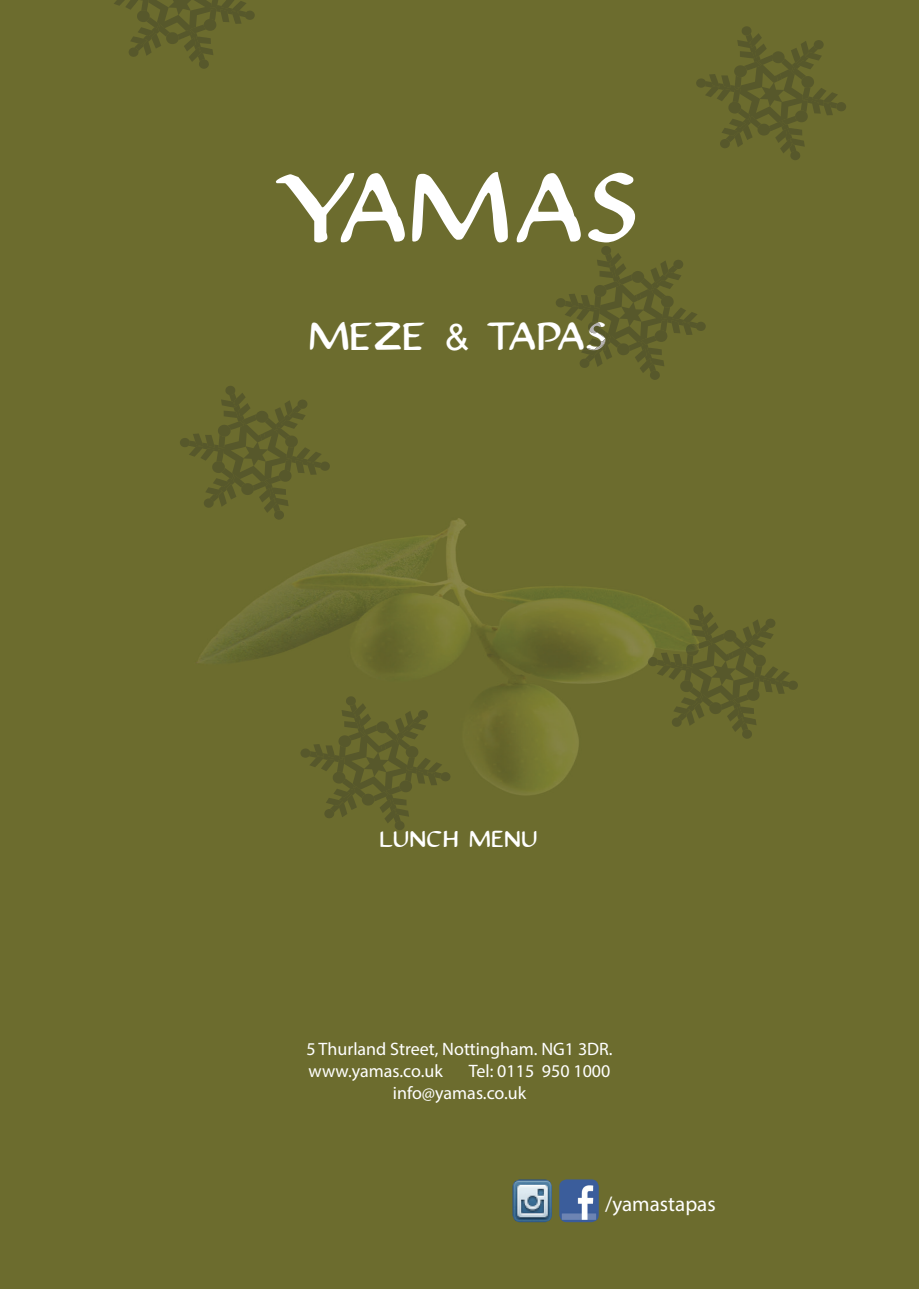
<style>
.page{position:relative;width:919px;height:1289px;background:#fff}
.page>*{position:absolute;margin:0;border:0;box-sizing:border-box;transform-origin:0 0}
.t1{font:90px "Justinian";color:#fff}
.t2{font:36px "Justinian";letter-spacing:-.04em;color:#fff}
.t3{font:21px "Myriad Pro";color:#fff}
.t4{font:21px "Justinian";color:#fff}
.t5{font:18px/21.6px "Myriad Pro";color:#fff}
.s1{font-family:"Arial"}
</style>
<div class="page">
<div style="left:0;top:0;width:918px;height:1288px;background:#6c6c2e"></div>
<img style="left:559px;top:1179px;width:39px;height:43px">
<img style="left:512px;top:1179px;width:40px;height:43px">
<img style="left:317px;top:462px;width:3px;height:6px">
<img style="left:307px;top:462px;width:10px;height:13px">
<svg style="left:320px;top:461px;width:10px;height:10px"></svg>
<img style="left:307px;top:451px;width:15px;height:11px">
<img style="left:307px;top:447px;width:3px;height:12px">
<svg style="left:180px;top:386px;width:127px;height:133px;background:#64652c"></svg>
<img style="left:179px;top:0;width:34px;height:32px">
<img style="left:179px;top:0;width:12px;height:15px">
<img style="left:192px;top:34px;width:13px;height:25px">
<img style="left:189px;top:47px;width:11px;height:15px">
<img style="left:184px;top:37px;width:12px;height:15px">
<svg style="left:199px;top:59px;width:10px;height:10px"></svg>
<img style="left:199px;top:47px;width:14px;height:8px">
<img style="left:196px;top:37px;width:15px;height:7px">
<img style="left:190px;top:25px;width:16px;height:9px">
<img style="left:179px;top:30px;width:13px;height:10px">
<svg style="left:204px;top:0;width:51px;height:31px;background:#61622c"></svg>
<svg style="left:114px;top:0;width:65px;height:57px;background:#63642c"></svg>
<svg style="left:555px;top:246px;width:150px;height:134px;background:#66662d"></svg>
<svg style="left:300px;top:696px;width:150px;height:134px;background:#65652d"></svg>
<img style="left:690px;top:642px;width:66px;height:59px">
<svg style="left:728px;top:652px;width:5px;height:7px"></svg>
<img style="left:711px;top:660px;width:25px;height:25px">
<img style="left:735px;top:703px;width:13px;height:26px">
<img style="left:731px;top:717px;width:12px;height:15px">
<img style="left:727px;top:707px;width:12px;height:14px">
<svg style="left:742px;top:729px;width:10px;height:9px"></svg>
<img style="left:742px;top:716px;width:14px;height:9px">
<img style="left:739px;top:706px;width:15px;height:8px">
<img style="left:733px;top:694px;width:16px;height:9px">
<img style="left:721px;top:700px;width:14px;height:10px">
<img style="left:772px;top:678px;width:15px;height:9px">
<img style="left:774px;top:681px;width:10px;height:13px">
<svg style="left:787px;top:680px;width:10px;height:10px"></svg>
<img style="left:774px;top:670px;width:15px;height:11px">
<img style="left:772px;top:666px;width:6px;height:12px">
<img style="left:743px;top:624px;width:26px;height:25px">
<img style="left:756px;top:631px;width:17px;height:8px">
<img style="left:749px;top:639px;width:16px;height:9px">
<svg style="left:765px;top:618px;width:10px;height:10px"></svg>
<img style="left:752px;top:619px;width:8px;height:16px">
<img style="left:742px;top:626px;width:10px;height:16px">
<img style="left:732px;top:636px;width:13px;height:14px">
<img style="left:744px;top:646px;width:14px;height:12px">
<img style="left:697px;top:614px;width:13px;height:26px">
<img style="left:702px;top:611px;width:11px;height:15px">
<img style="left:706px;top:622px;width:12px;height:14px">
<svg style="left:693px;top:605px;width:10px;height:9px"></svg>
<img style="left:689px;top:618px;width:14px;height:8px">
<img style="left:691px;top:629px;width:15px;height:8px">
<img style="left:695px;top:640px;width:17px;height:9px">
<img style="left:710px;top:633px;width:14px;height:10px">
<img style="left:671px;top:666px;width:15px;height:4px">
<img style="left:656px;top:666px;width:15px;height:10px">
<img style="left:668px;top:667px;width:14px;height:12px">
<img style="left:684px;top:667px;width:8px;height:13px">
<svg style="left:647px;top:644px;width:51px;height:22px"></svg>
<svg style="left:723px;top:630px;width:13px;height:11px"></svg>
<svg style="left:746px;top:654px;width:26px;height:46px"></svg>
<svg style="left:671px;top:680px;width:50px;height:47px;background:#62622c"></svg>
<img style="left:738px;top:64px;width:66px;height:59px">
<svg style="left:776px;top:73px;width:5px;height:8px"></svg>
<img style="left:759px;top:82px;width:25px;height:25px">
<img style="left:783px;top:125px;width:13px;height:26px">
<img style="left:780px;top:139px;width:11px;height:14px">
<img style="left:775px;top:129px;width:12px;height:14px">
<svg style="left:790px;top:151px;width:10px;height:9px"></svg>
<img style="left:790px;top:138px;width:14px;height:9px">
<img style="left:787px;top:128px;width:15px;height:7px">
<img style="left:781px;top:116px;width:16px;height:9px">
<img style="left:770px;top:121px;width:13px;height:10px">
<img style="left:792px;top:46px;width:25px;height:25px">
<img style="left:805px;top:52px;width:16px;height:9px">
<img style="left:797px;top:60px;width:17px;height:9px">
<svg style="left:813px;top:40px;width:10px;height:9px"></svg>
<img style="left:800px;top:41px;width:9px;height:15px">
<img style="left:790px;top:48px;width:10px;height:15px">
<img style="left:781px;top:58px;width:12px;height:14px">
<img style="left:792px;top:68px;width:14px;height:12px">
<img style="left:745px;top:36px;width:13px;height:25px">
<img style="left:750px;top:33px;width:11px;height:15px">
<img style="left:754px;top:44px;width:12px;height:14px">
<svg style="left:741px;top:26px;width:10px;height:10px"></svg>
<img style="left:737px;top:40px;width:14px;height:8px">
<img style="left:739px;top:51px;width:15px;height:7px">
<img style="left:743px;top:61px;width:17px;height:9px">
<img style="left:758px;top:55px;width:14px;height:10px">
<img style="left:704px;top:88px;width:34px;height:4px">
<img style="left:705px;top:88px;width:14px;height:9px">
<img style="left:716px;top:89px;width:14px;height:12px">
<img style="left:732px;top:89px;width:8px;height:13px">
<svg style="left:696px;top:65px;width:50px;height:23px"></svg>
<svg style="left:771px;top:51px;width:13px;height:12px"></svg>
<svg style="left:795px;top:76px;width:51px;height:46px;background:#63632c"></svg>
<svg style="left:720px;top:102px;width:50px;height:46px;background:#62622c"></svg>
<h1 class="t1" style="left:275px;top:153px;width:370px">YAMAS</h1>
<h2 class="t2" style="left:310px;top:315px;width:300px">MEZE <span class="s1">&amp;</span> TAPAS</h2>
<p class="t4" style="left:380px;top:826px;width:160px">LUNCH MENU</p>
<p class="t5" style="left:306px;top:1038px;width:308px">5 Thurland Street, Nottingham. NG1 3DR. www.yamas.co.uk</p>
<p class="t5" style="left:393px;top:1059px;width:219px;text-indent:76px">Tel: 0115 950 1000 info@yamas.co.uk</p>
<p class="t3" style="left:605px;top:1191px;width:112px">/yamastapas</p>
</div>
